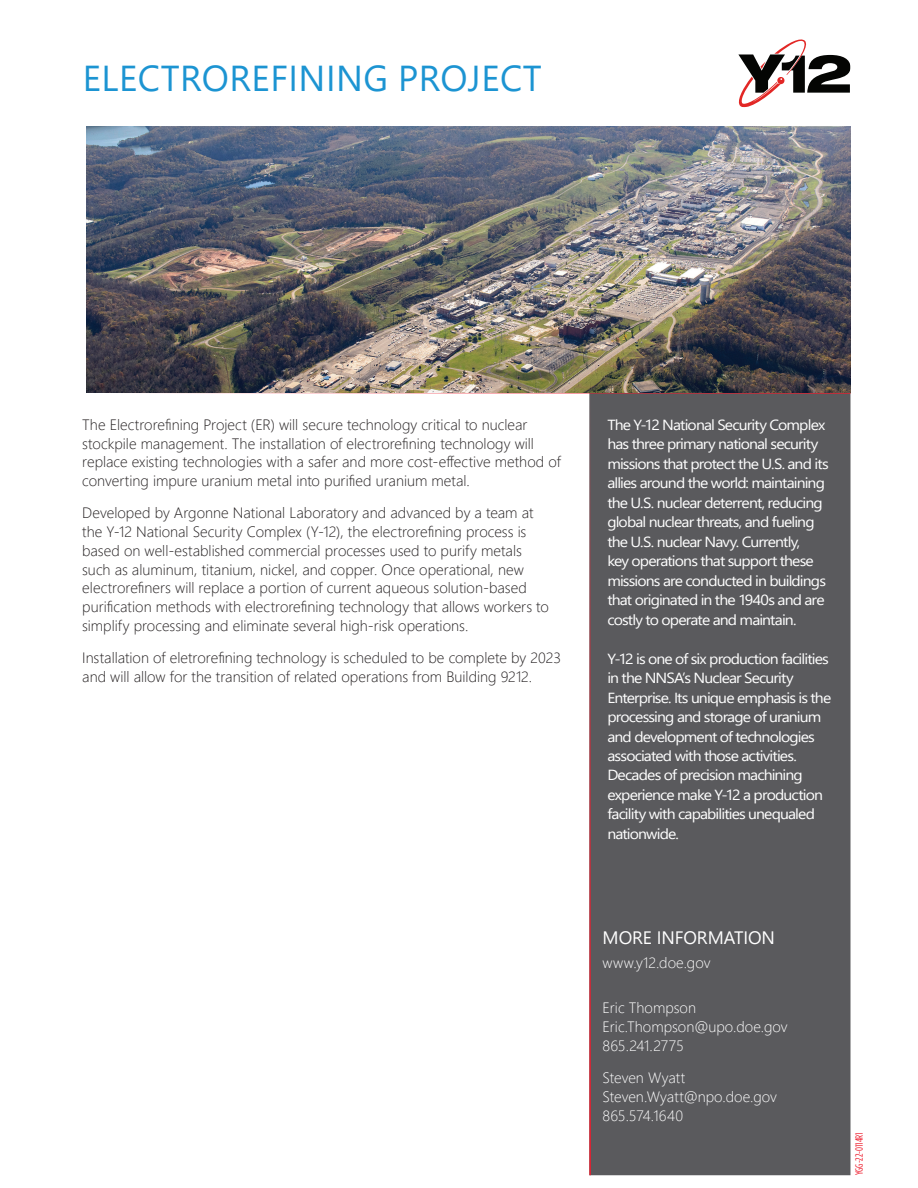
<style>
.page{position:relative;width:918px;height:1188px;background:#fff}
.page>*{position:absolute;margin:0;border:0;box-sizing:border-box;transform-origin:0 0}
.t1{font:36px "Segoe UI";letter-spacing:.015em;color:#1c94d2}
.t2{font:18px "Segoe UI";letter-spacing:-.005em;color:#fff}
.t3{font:300 15px/18.8px "Segoe UI";color:#231f20}
.t4{font:300 15px/18.8px "Segoe UI";color:#fff}
.t5{font:14.7px/19.5px "Segoe UI";letter-spacing:-.055em;color:#fff;scale:1.08 1}
.t6{font:10.5px "Gotham Condensed";color:#ee1b2c}
</style>
<div class="page">
<div style="left:589px;top:392px;width:261px;height:783px;background:#5a5a5d"></div>
<hr style="left:589px;top:393px;width:2px;height:782px;background:#ee1b2c">
<hr style="left:108px;top:392px;width:742px;height:2px;background:#ee1b2c">
<svg style="left:738px;top:39px;width:112px;height:69px"></svg>
<img style="left:87px;top:126px;width:763px;height:266px">
<h1 class="t1" style="left:83px;top:45px;width:460px">ELECTROREFINING PROJECT</h1>
<p class="t3" style="left:82px;top:414px;width:480px">The Electrorefining Project (ER) will secure technology critical to nuclear stockpile management. The installation of electrorefining technology will replace existing technologies with a safer and more cost-effective method of converting impure uranium metal into purified uranium metal.</p>
<p class="t3" style="left:82px;top:502px;width:468px">Developed by Argonne National Laboratory and advanced by a team at the Y-12 National Security Complex (Y-12), the electrorefining process is based on well-established commercial processes used to purify metals such as aluminum, titanium, nickel, and copper. Once operational, new electrorefiners will replace a portion of current aqueous solution-based purification methods with electrorefining technology that allows workers to simplify processing and eliminate several high-risk operations.</p>
<p class="t3" style="left:82px;top:647px;width:480px">Installation of eletrorefining technology is scheduled to be complete by 2023 and will allow for the transition of related operations from Building 9212.</p>
<p class="t5" style="left:607px;top:413px;width:207px">The Y-12 National Security Complex has three primary national security missions that protect the U.S. and its allies around the world: maintaining the U.S. nuclear deterrent, reducing global nuclear threats, and fueling the U.S. nuclear Navy. Currently,<br>key operations that support these missions are conducted in buildings that originated in the 1940s and are costly to operate and maintain.</p>
<p class="t5" style="left:607px;top:647px;width:209px">Y-12 is one of six production facilities in the NNSA’s Nuclear Security Enterprise. Its unique emphasis is the processing and storage of uranium and development of technologies associated with those activities.<br>Decades of precision machining experience make Y-12 a production facility with capabilities unequaled nationwide.</p>
<p class="t2" style="left:603px;top:920px;width:174px">MORE INFORMATION</p>
<p class="t4" style="left:603px;top:951px;width:109px">www.y12.doe.gov</p>
<p class="t4" style="left:603px;top:997px;width:187px">Eric Thompson<br>Eric.Thompson@upo.doe.gov<br>865.241.2775</p>
<p class="t4" style="left:603px;top:1067px;width:176px">Steven Wyatt<br>Steven.Wyatt@npo.doe.gov<br>865.574.1640</p>
<p class="t6" style="left:853px;top:1175px;width:44px;rotate:-90deg">YGG-22-0114R1</p>
</div>
